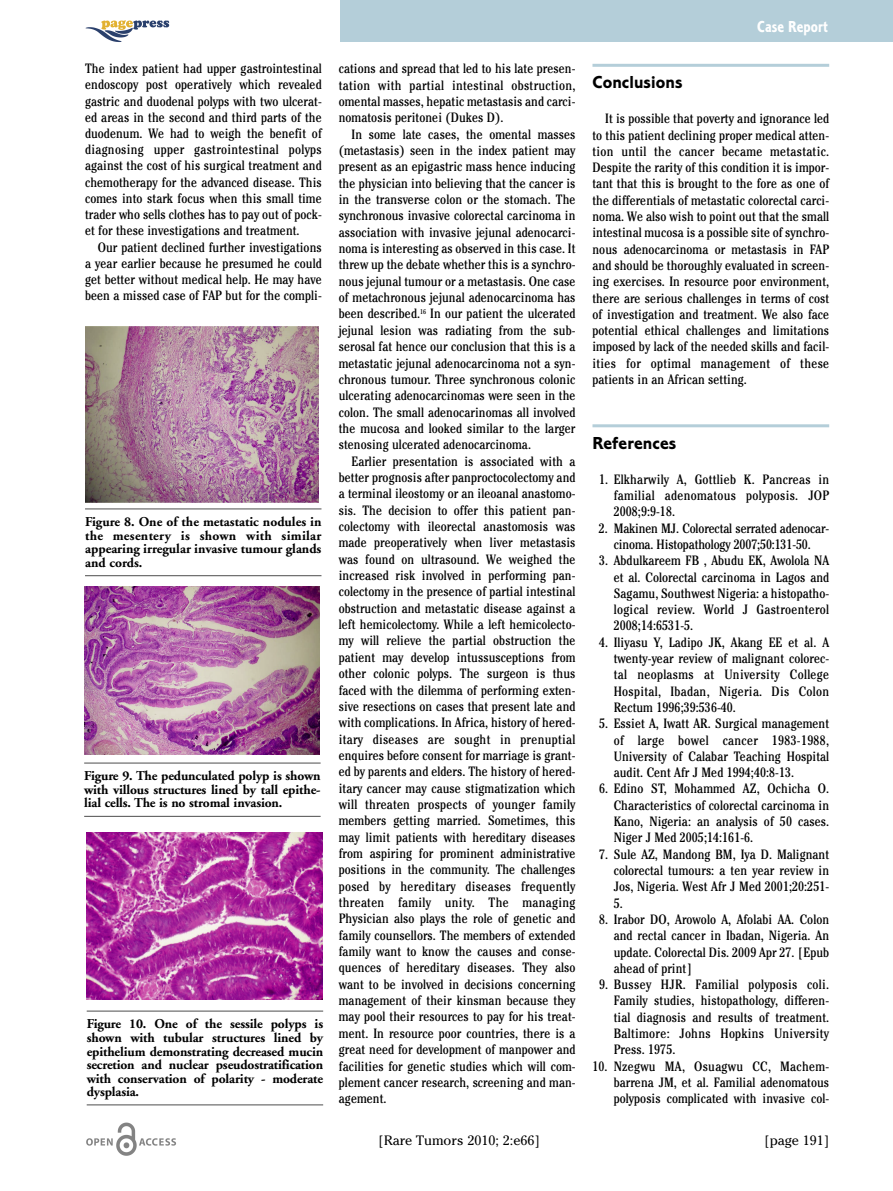
<style>
.page{position:relative;width:893px;height:1191px;background:#fff}
.page>*{position:absolute;margin:0;border:0;box-sizing:border-box;transform-origin:0 0}
.t1{font:18px "Corinthian Bold Plain";letter-spacing:.005em;color:#000}
.t2{font:16.5px "Corinthian Bold Condensed Plain";color:#fff}
.t3{font:condensed 13.5px/16.4px "Cheltenham";letter-spacing:.005em;color:#000;text-align:justify}
.t4{font:700 13.5px/13.5px "Adobe Garamond";letter-spacing:-.01em;color:#000;text-align:justify}
.t5{font:13.5px "Cheltenham";color:#000}
</style>
<div class="page">
<hr style="left:592px;top:64px;width:237px;height:3px;background:#b4ced9">
<hr style="left:592px;top:424px;width:237px;height:3px;background:#b4ced9">
<div style="left:340px;top:0;width:553px;height:42px;background:#b4ced9"></div>
<img style="left:86px;top:1123px;width:90px;height:33px">
<img style="left:85px;top:20px;width:85px;height:22px">
<img style="left:85px;top:327px;width:234px;height:176px">
<hr style="left:85px;top:508px;width:236px;height:1px;background:#4d4d4d">
<hr style="left:85px;top:575px;width:236px;height:1px;background:#4d4d4d">
<img style="left:84px;top:586px;width:236px;height:168px">
<hr style="left:84px;top:762px;width:237px;height:1px;background:#4d4d4d">
<hr style="left:84px;top:816px;width:237px;height:1px;background:#4d4d4d">
<img style="left:87px;top:832px;width:235px;height:167px">
<hr style="left:87px;top:1010px;width:236px;height:1px;background:#4d4d4d">
<hr style="left:87px;top:1104px;width:236px;height:1px;background:#4d4d4d">
<p class="t3" style="left:85px;top:62px;width:238px">The index patient had upper gastrointestinal endoscopy post operatively which revealed gastric and duodenal polyps with two ulcerat&shy;ed areas in the second and third parts of the duodenum. We had to weigh the benefit of diagnosing upper gastrointestinal polyps against the cost of his surgical treatment and chemotherapy for the advanced disease. This comes into stark focus when this small time trader who sells clothes has to pay out of pock&shy;et for these investigations and treatment.</p>
<p class="t3" style="left:85px;top:240px;width:238px;text-indent:13px">Our patient declined further investigations a year earlier because he presumed he could get better without medical help. He may have been a missed case of FAP but for the compli-</p>
<p class="t4" style="left:85px;top:516px;width:238px">Figure 8. One of the metastatic nodules in the mesentery is shown with similar appearing irregular invasive tumour glands and cords.</p>
<p class="t4" style="left:84px;top:770px;width:238px">Figure 9. The pedunculated polyp is shown with villous structures lined by tall epithe&shy;lial cells. The is no stromal invasion.</p>
<p class="t4" style="left:87px;top:1018px;width:238px">Figure 10. One of the sessile polyps is shown with tubular structures lined by epithelium demonstrating decreased mucin secretion and nuclear pseudostratification with conservation of polarity - moderate dysplasia.</p>
<p class="t3" style="left:339px;top:62px;width:238px">cations and spread that led to his late presen&shy;tation with partial intestinal obstruction, omental masses, hepatic metastasis and carci&shy;nomatosis peritonei (Dukes D).</p>
<p class="t3" style="left:339px;top:127px;width:238px;text-indent:13px">In some late cases, the omental masses (metastasis) seen in the index patient may present as an epigastric mass hence inducing the physician into believing that the cancer is in the transverse colon or the stomach. The synchronous invasive colorectal carcinoma in association with invasive jejunal adenocarci&shy;noma is interesting as observed in this case. It threw up the debate whether this is a synchro&shy;nous jejunal tumour or a metastasis. One case of metachronous jejunal adenocarcinoma has been described.<sup>16</sup> In our patient the ulcerated jejunal lesion was radiating from the sub&shy;serosal fat hence our conclusion that this is a metastatic jejunal adenocarcinoma not a syn&shy;chronous tumour. Three synchronous colonic ulcerating adenocarcinomas were seen in the colon. The small adenocarinomas all involved the mucosa and looked similar to the larger stenosing ulcerated adenocarcinoma.</p>
<p class="t3" style="left:339px;top:454px;width:238px;text-indent:13px">Earlier presentation is associated with a better prognosis after panproctocolectomy and a terminal ileostomy or an ileoanal anastomo&shy;sis. The decision to offer this patient pan&shy;colectomy with ileorectal anastomosis was made preoperatively when liver metastasis was found on ultrasound. We weighed the increased risk involved in performing pan&shy;colectomy in the presence of partial intestinal obstruction and metastatic disease against a left hemicolectomy. While a left hemicolecto&shy;my will relieve the partial obstruction the patient may develop intussusceptions from other colonic polyps. The surgeon is thus faced with the dilemma of performing exten&shy;sive resections on cases that present late and with complications. In Africa, history of hered&shy;itary diseases are sought in prenuptial enquires before consent for marriage is grant&shy;ed by parents and elders. The history of hered&shy;itary cancer may cause stigmatization which will threaten prospects of younger family members getting married. Sometimes, this may limit patients with hereditary diseases from aspiring for prominent administrative positions in the community. The challenges posed by hereditary diseases frequently threaten family unity. The managing Physician also plays the role of genetic and family counsellors. The members of extended family want to know the causes and conse&shy;quences of hereditary diseases. They also want to be involved in decisions concerning management of their kinsman because they may pool their resources to pay for his treat&shy;ment. In resource poor countries, there is a great need for development of manpower and facilities for genetic studies which will com&shy;plement cancer research, screening and man&shy;agement.</p>
<p class="t2" style="left:757px;top:21px;width:72px">Case Report</p>
<h1 class="t1" style="left:592px;top:76px;width:92px">Conclusions</h1>
<p class="t3" style="left:592px;top:112px;width:238px;text-indent:13px">It is possible that poverty and ignorance led to this patient declining proper medical atten&shy;tion until the cancer became metastatic.<br>Despite the rarity of this condition it is impor&shy;tant that this is brought to the fore as one of the differentials of metastatic colorectal carci&shy;noma. We also wish to point out that the small intestinal mucosa is a possible site of synchro&shy;nous adenocarcinoma or metastasis in FAP and should be thoroughly evaluated in screen&shy;ing exercises. In resource poor environment, there are serious challenges in terms of cost of investigation and treatment. We also face potential ethical challenges and limitations imposed by lack of the needed skills and facil&shy;ities for optimal management of these patients in an African setting.</p>
<h1 class="t1" style="left:592px;top:436px;width:85px">References</h1>
<p class="t3" style="left:614px;top:472px;width:217px;text-indent:-15px">1. Elkharwily A, Gottlieb K. Pancreas in familial adenomatous polyposis. JOP 2008;9:9-18.</p>
<p class="t3" style="left:599px;top:521px;width:232px;text-align:center">2. Makinen MJ. Colorectal serrated adenocar&shy;cinoma. Histopathology 2007;50:131-50.</p>
<p class="t3" style="left:614px;top:553px;width:217px;text-indent:-15px">3. Abdulkareem FB , Abudu EK, Awolola NA et al. Colorectal carcinoma in Lagos and Sagamu, Southwest Nigeria: a histopatho&shy;logical review. World J Gastroenterol 2008;14:6531-5.</p>
<p class="t3" style="left:614px;top:635px;width:217px;text-indent:-15px">4. Iliyasu Y, Ladipo JK, Akang EE et al. A twenty-year review of malignant colorec&shy;tal neoplasms at University College Hospital, Ibadan, Nigeria. Dis Colon Rectum 1996;39:536-40.</p>
<p class="t3" style="left:614px;top:716px;width:217px;text-indent:-15px">5. Essiet A, Iwatt AR. Surgical management of large bowel cancer 1983-1988, University of Calabar Teaching Hospital audit. Cent Afr J Med 1994;40:8-13.</p>
<p class="t3" style="left:614px;top:782px;width:217px;text-indent:-15px">6. Edino ST, Mohammed AZ, Ochicha O.<br>Characteristics of colorectal carcinoma in Kano, Nigeria: an analysis of 50 cases.<br>Niger J Med 2005;14:161-6.</p>
<p class="t3" style="left:614px;top:847px;width:217px;text-indent:-15px">7. Sule AZ, Mandong BM, Iya D. Malignant colorectal tumours: a ten year review in Jos, Nigeria. West Afr J Med 2001;20:251- 5.</p>
<p class="t3" style="left:614px;top:912px;width:217px;text-indent:-15px">8. Irabor DO, Arowolo A, Afolabi AA. Colon and rectal cancer in Ibadan, Nigeria. An update. Colorectal Dis. 2009 Apr 27. [Epub ahead of print]</p>
<p class="t3" style="left:614px;top:977px;width:217px;text-indent:-15px">9. Bussey HJR. Familial polyposis coli.<br>Family studies, histopathology, differen&shy;tial diagnosis and results of treatment.<br>Baltimore: Johns Hopkins University Press. 1975.</p>
<p class="t3" style="left:614px;top:1059px;width:217px;text-indent:-21px">10. Nzegwu MA, Osuagwu CC, Machem&shy;barrena JM, et al. Familial adenomatous polyposis complicated with invasive col-</p>
<p class="t5" style="left:379px;top:1132px;width:163px">[Rare Tumors 2010; 2:e66]</p>
<p class="t5" style="left:764px;top:1132px;width:66px">[page 191]</p>
</div>
